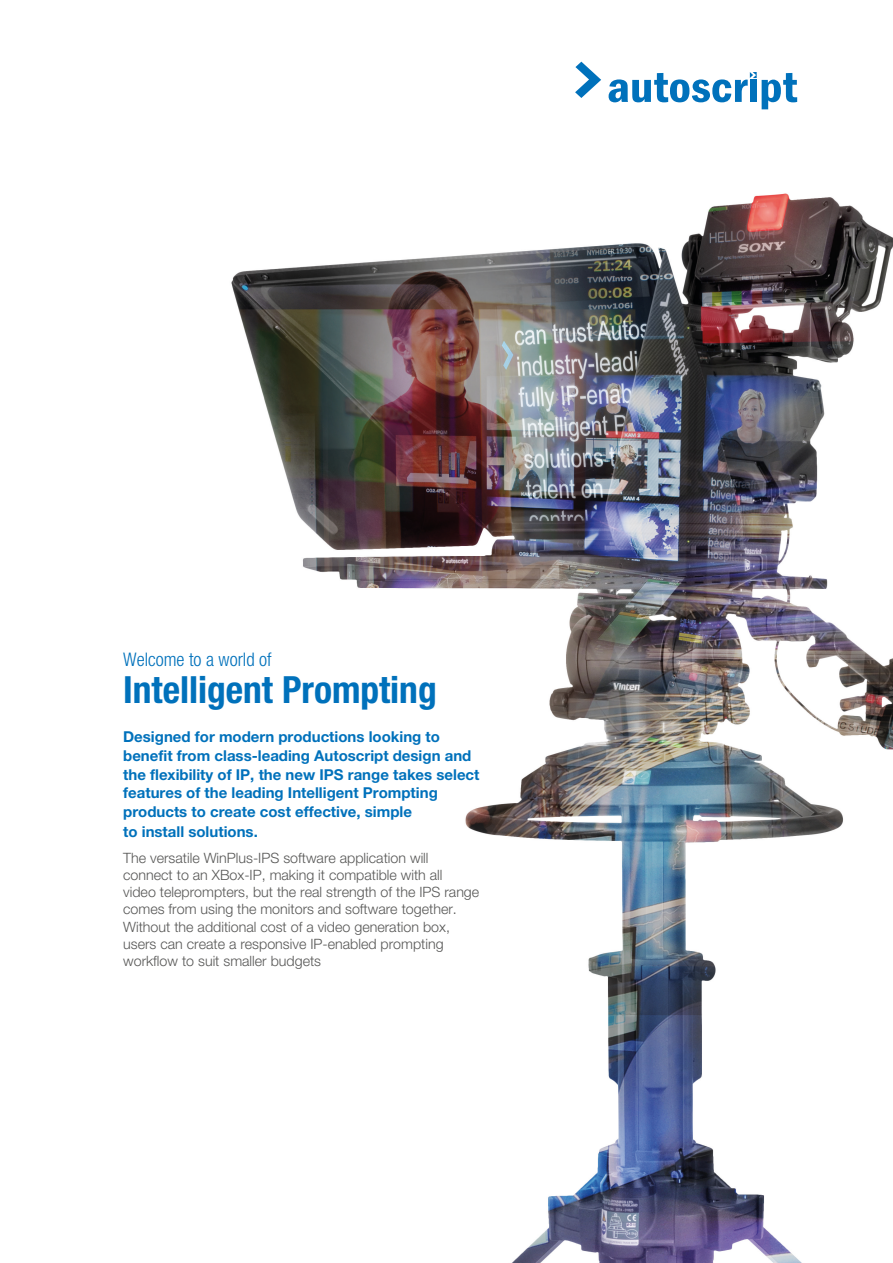
<style>
.page{position:relative;width:893px;height:1263px;background:#fff}
.page>*{position:absolute;margin:0;border:0;box-sizing:border-box;transform-origin:0 0}
.Body_9pt_-_LIGHT_-_B{font:700 condensed 37.5px "Helvetica Neue LT Std";color:#0071bb}
.Body_9pt_-_LIGHT_-_B-2{font:300 condensed 18.75px "Helvetica Neue LT Std";color:#0071bb}
.Body_9pt_-_LIGHT_-_B-3{font:700 15px/18.9px "Helvetica Neue LT Std";color:#0071bb}
.Body_9pt_-_LIGHT_-_B-4{font:300 14.25px/17.2px "Helvetica Neue LT Std";color:#575756}
</style>
<div class="page">
<img style="left:231px;top:61px;width:662px;height:1202px">
<svg style="left:609px;top:72px;width:188px;height:37px"></svg>
<svg style="left:575px;top:62px;width:26px;height:36px"></svg>
<p class="Body_9pt_-_LIGHT_-_B-2" style="left:123px;top:649px;width:150px">Welcome to a world of</p>
<p class="Body_9pt_-_LIGHT_-_B" style="left:123px;top:666px;width:315px">Intelligent Prompting</p>
<p class="Body_9pt_-_LIGHT_-_B-3" style="left:123px;top:727px;width:358px">Designed for modern productions looking to benefit from class-leading Autoscript design and the flexibility of IP, the new IPS range takes select features of the leading Intelligent Prompting products to create cost effective, simple<br>to install solutions.</p>
<p class="Body_9pt_-_LIGHT_-_B-4" style="left:123px;top:848px;width:358px">The versatile WinPlus-IPS software application will connect to an XBox-IP, making it compatible with all<br>video teleprompters, but the real strength of the IPS range comes from using the monitors and software together.<br>Without the additional cost of a video generation box, users can create a responsive IP-enabled prompting workflow to suit smaller budgets</p>
</div>
